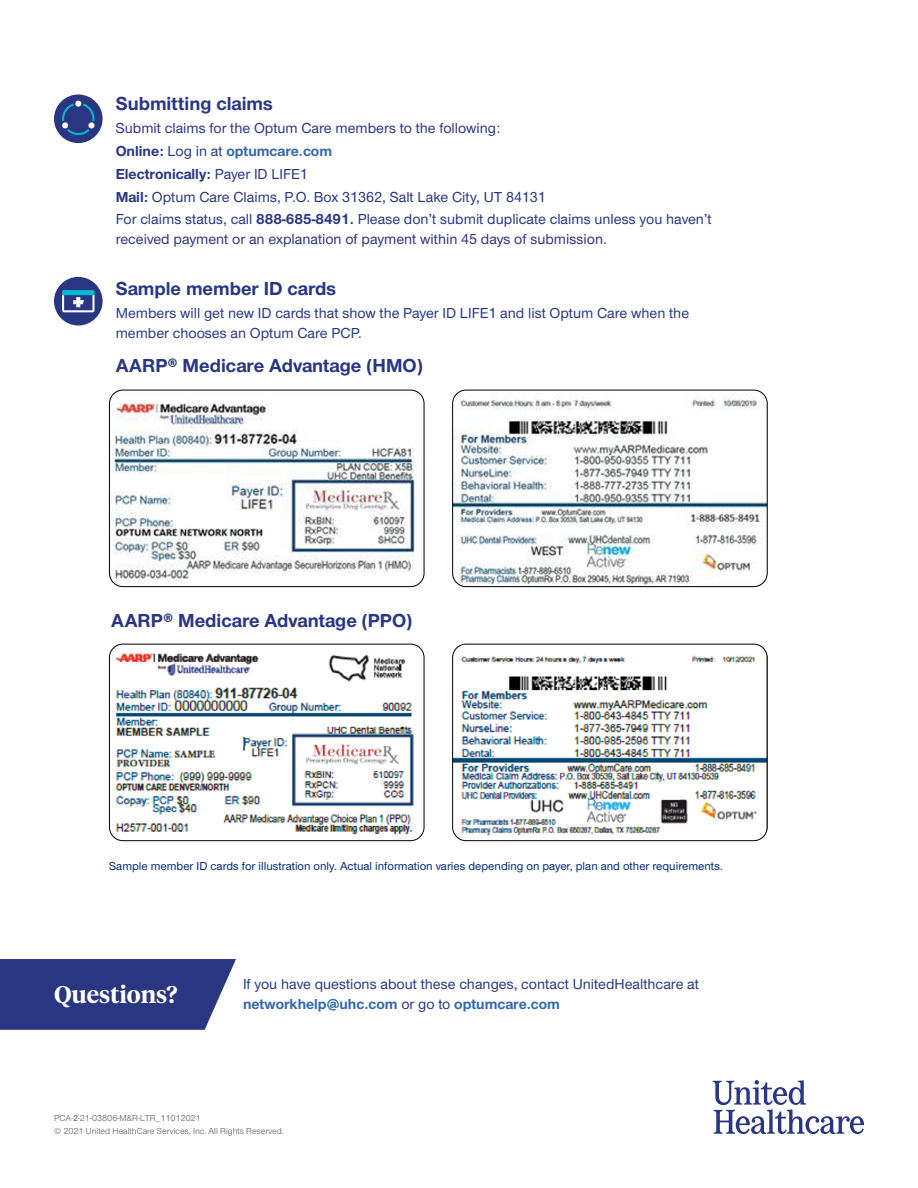
<style>
.page{position:relative;width:918px;height:1188px;background:#fff}
.page>*{position:absolute;margin:0;border:0;box-sizing:border-box;transform-origin:0 0}
.t1{font:600 24px "UHC Serif Headline";color:#fff}
.t2{font:700 19.5px "UHC Sans";color:#293682}
.t3{font:500 15px/22.8px "UHC Sans";color:#293682}
.t4{font:500 12px "UHC Sans";color:#002677}
.t5{font:9px/13.2px "UHC Sans";color:#58595b}
.s1{font-weight:700}
.s2{font-weight:700;color:#3268ad}
</style>
<div class="page">
<svg style="left:713px;top:1080px;width:151px;height:54px"></svg>
<div style="left:54px;top:277px;width:49px;height:48px;background:#293682;border-radius:50%"></div>
<svg style="left:62px;top:290px;width:32px;height:22px"></svg>
<div style="left:54px;top:95px;width:49px;height:48px;background:#293682;border-radius:50%"></div>
<svg style="left:62px;top:101px;width:33px;height:34px"></svg>
<img style="left:109px;top:390px;width:315px;height:197px">
<div style="left:109px;top:390px;width:315px;height:197px;border:1px solid #000;border-radius:13px"></div>
<img style="left:109px;top:644px;width:315px;height:197px">
<div style="left:109px;top:644px;width:315px;height:197px;border:1px solid #000;border-radius:13px"></div>
<img style="left:453px;top:390px;width:313px;height:197px">
<div style="left:452px;top:390px;width:316px;height:197px;border:1px solid #000;border-radius:13px"></div>
<img style="left:453px;top:644px;width:313px;height:197px">
<div style="left:452px;top:644px;width:316px;height:197px;border:1px solid #000;border-radius:13px"></div>
<svg style="left:0;top:959px;width:236px;height:71px;background:#364289"></svg>
<h2 class="t2" style="left:116px;top:91px;width:159px">Submitting claims</h2>
<p class="t3" style="left:116px;top:116px;width:598px">Submit claims for the Optum Care members to the following:<br><span class="s1">Online:</span> Log in at <span class="s2">optumcare.com<br></span><span class="s1">Electronically:</span> Payer ID LIFE1<br><span class="s1">Mail:</span> Optum Care Claims, P.O. Box 31362, Salt Lake City, UT 84131<br>For claims status, call <span class="s1">888-685-8491.</span> Please don’t submit duplicate claims unless you haven’t</p>
<p class="t3" style="left:116px;top:227px;width:493px">received payment or an explanation of payment within 45 days of submission.</p>
<h2 class="t2" style="left:116px;top:276px;width:222px">Sample member ID cards</h2>
<p class="t3" style="left:116px;top:303px;width:575px;line-height:19.5px">Members will get new ID cards that show the Payer ID LIFE1 and list Optum Care when the member chooses an Optum Care PCP.</p>
<h2 class="t2" style="left:116px;top:353px;width:309px">AARP® Medicare Advantage (HMO)</h2>
<h2 class="t2" style="left:111px;top:608px;width:303px">AARP® Medicare Advantage (PPO)</h2>
<p class="t4" style="left:109px;top:858px;width:615px">Sample member ID cards for illustration only. Actual information varies depending on payer, plan and other requirements.</p>
<h1 class="t1" style="left:54px;top:978px;width:125px">Questions?</h1>
<p class="t3" style="left:243px;top:974px;width:458px;line-height:19.5px">If you have questions about these changes, contact UnitedHealthcare at <span class="s2">networkhelp@uhc.com</span> or go to <span class="s2">optumcare.com</span></p>
<p class="t5" style="left:54px;top:1111px;width:231px">PCA-2-21-03806-M&amp;R-LTR_11012021<br>© 2021 United HealthCare Services, Inc. All Rights Reserved.</p>
</div>
